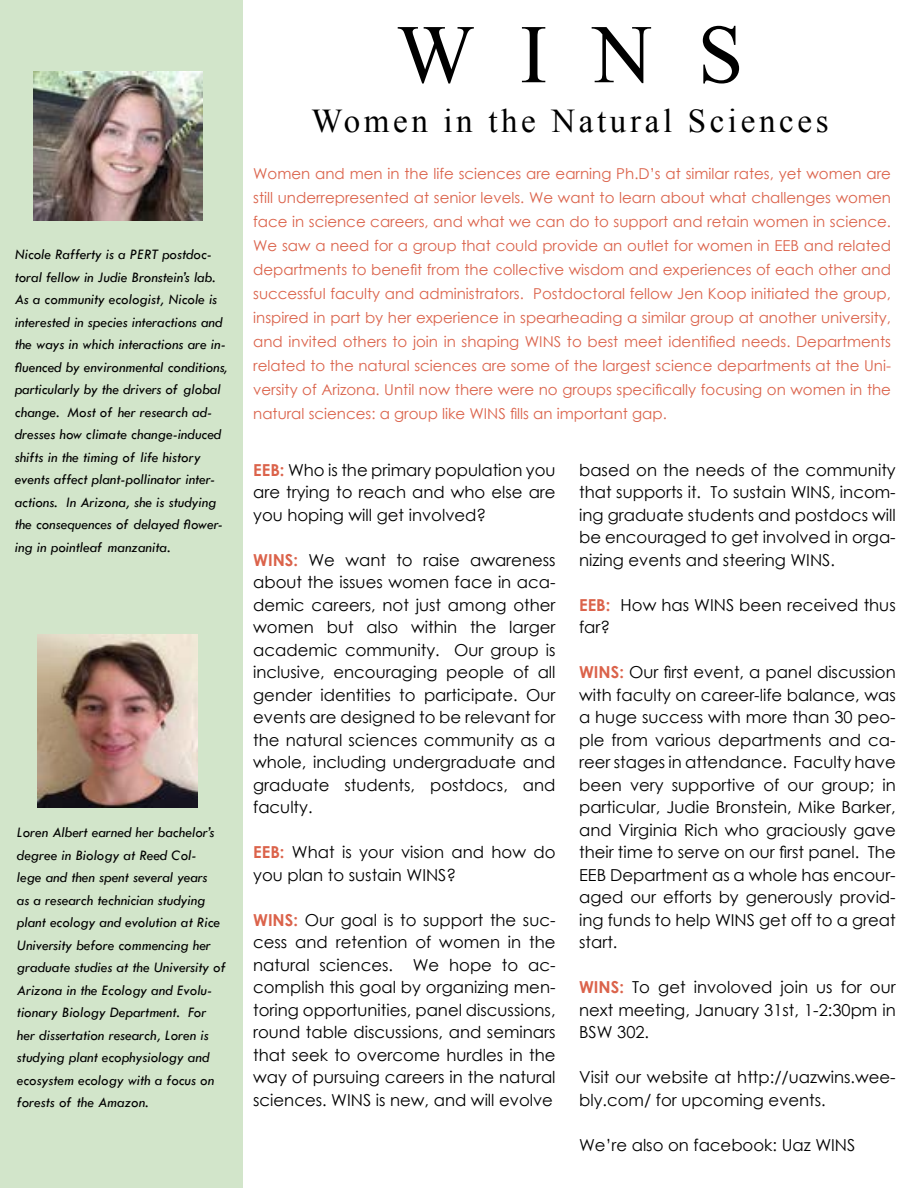
<style>
.page{position:relative;width:918px;height:1188px;background:#fff}
.page>*{position:absolute;margin:0;border:0;box-sizing:border-box;transform-origin:0 0}
.t1{font:83.25px "Times New Roman";color:#000}
.t2{font:33.3px "Times New Roman";letter-spacing:.11em;color:#000}
.t3{font:16.5px/22.5px "Century Gothic";color:#000;text-align:justify}
.t4{font:italic 15px/22.5px "Tw Cen";color:#000}
.t5{font:15px/24px "Century Gothic";color:#db634b;text-align:justify}
.s1{font-weight:700;color:#db634b}
</style>
<div class="page">
<div style="left:0;top:0;width:243px;height:1188px;background:#d2e5ca"></div>
<img style="left:33px;top:71px;width:169px;height:150px">
<img style="left:37px;top:634px;width:161px;height:174px">
<p class="t4" style="left:15px;top:243px;width:214px">Nicole Rafferty is a PERT postdoc&shy;toral fellow in Judie Bronstein’s lab.<br>As a community ecologist, Nicole is interested in species interactions and the ways in which interactions are in&shy;fluenced by environmental conditions, particularly by the drivers of global change. Most of her research ad&shy;dresses how climate change-induced shifts in the timing of life history events affect plant-pollinator inter&shy;actions. In Arizona, she is studying the consequences of delayed flower&shy;ing in pointleaf manzanita.</p>
<p class="t4" style="left:17px;top:821px;width:210px">Loren Albert earned her bachelor’s degree in Biology at Reed Col-<br>lege and then spent several years<br>as a research technician studying plant ecology and evolution at Rice University before commencing her graduate studies at the University of Arizona in the Ecology and Evolu&shy;tionary Biology Department. For her dissertation research, Loren is studying plant ecophysiology and ecosystem ecology with a focus on forests of the Amazon.</p>
<h1 class="t1" style="left:397px;top:-4px;width:348px">WINS</h1>
<h2 class="t2" style="left:312px;top:97px;width:518px">Women in the Natural Sciences</h2>
<p class="t5" style="left:253px;top:162px;width:639px">Women and men in the life sciences are earning Ph.D’s at similar rates, yet women are still underrepresented at senior levels. We want to learn about what challenges women face in science careers, and what we can do to support and retain women in science.<br>We saw a need for a group that could provide an outlet for women in EEB and related departments to benefit from the collective wisdom and experiences of each other and successful faculty and administrators. Postdoctoral fellow Jen Koop initiated the group, inspired in part by her experience in spearheading a similar group at another university, and invited others to join in shaping WINS to best meet identified needs. Departments related to the natural sciences are some of the largest science departments at the Uni&shy;versity of Arizona. Until now there were no groups specifically focusing on women in the natural sciences: a group like WINS fills an important gap.</p>
<p class="t3" style="left:253px;top:458px;width:304px"><span class="s1">EEB:</span> Who is the primary population you are trying to reach and who else are you hoping will get involved?</p>
<p class="t3" style="left:253px;top:548px;width:304px"><span class="s1">WINS:</span> We want to raise awareness about the issues women face in aca&shy;demic careers, not just among other women but also within the larger academic community. Our group is inclusive, encouraging people of all gender identities to participate. Our events are designed to be relevant for the natural sciences community as a whole, including undergraduate and graduate students, postdocs, and faculty.</p>
<p class="t3" style="left:253px;top:841px;width:304px"><span class="s1">EEB:</span> What is your vision and how do you plan to sustain WINS?</p>
<p class="t3" style="left:253px;top:908px;width:304px"><span class="s1">WINS:</span> Our goal is to support the suc&shy;cess and retention of women in the natural sciences. We hope to ac&shy;complish this goal by organizing men&shy;toring opportunities, panel discussions, round table discussions, and seminars that seek to overcome hurdles in the way of pursuing careers in the natural sciences. WINS is new, and will evolve</p>
<p class="t3" style="left:579px;top:458px;width:318px">based on the needs of the community that supports it. To sustain WINS, incom&shy;ing graduate students and postdocs will be encouraged to get involved in orga&shy;nizing events and steering WINS.</p>
<p class="t3" style="left:579px;top:593px;width:318px"><span class="s1">EEB:</span> How has WINS been received thus far?</p>
<p class="t3" style="left:579px;top:661px;width:318px"><span class="s1">WINS:</span> Our first event, a panel discussion with faculty on career-life balance, was a huge success with more than 30 peo&shy;ple from various departments and ca&shy;reer stages in attendance. Faculty have been very supportive of our group; in particular, Judie Bronstein, Mike Barker, and Virginia Rich who graciously gave their time to serve on our first panel. The EEB Department as a whole has encour&shy;aged our efforts by generously provid&shy;ing funds to help WINS get off to a great start.</p>
<p class="t3" style="left:579px;top:976px;width:318px"><span class="s1">WINS:</span> To get involoved join us for our next meeting, January 31st, 1-2:30pm in BSW 302.</p>
<p class="t3" style="left:579px;top:1066px;width:318px">Visit our website at http://uazwins.wee&shy;bly.com/ for upcoming events.</p>
<p class="t3" style="left:579px;top:1133px;width:278px">We’re also on facebook: Uaz WINS</p>
</div>
